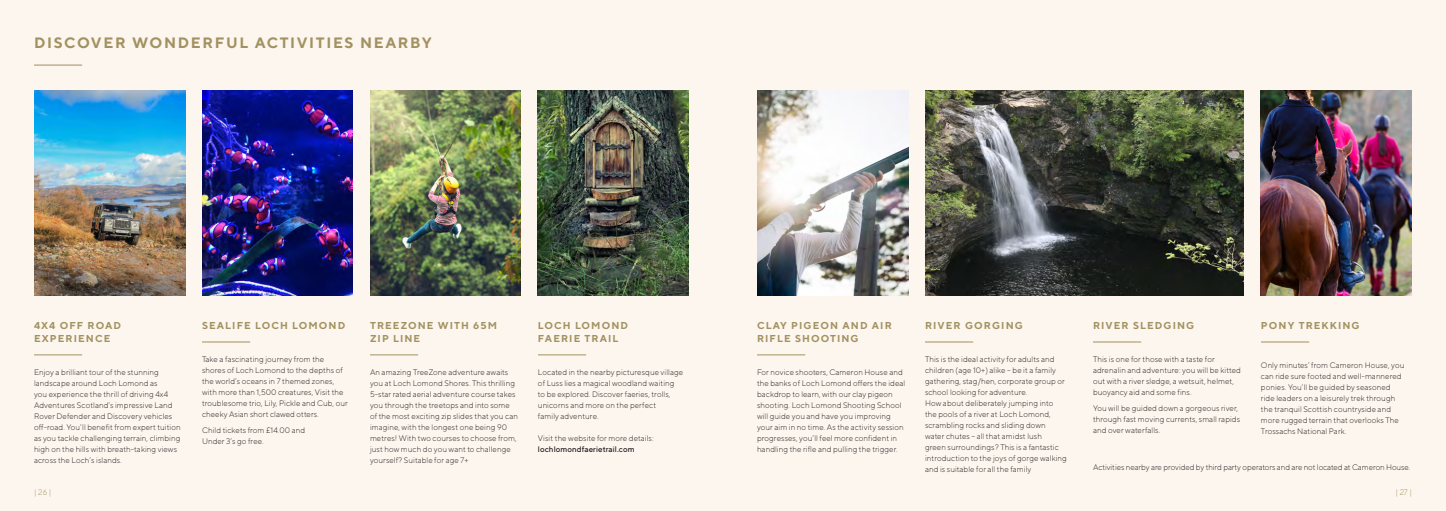
<style>
.page{position:relative;width:1446px;height:511px;background:#fff}
.page>*{position:absolute;margin:0;border:0;box-sizing:border-box;transform-origin:0 0}
.t1{font:700 15px "TT Norms";letter-spacing:.11em;color:#a29161}
.t2{font:700 10px/13px "TT Norms";letter-spacing:.11em;color:#a29161}
.t3{font:300 8px/11px "TT Norms";letter-spacing:.005em;color:#231f20}
.t4{font:500 8px "TT Norms";letter-spacing:.005em;color:#231f20}
.t5{font:300 8px "TT Norms";color:#a29161}
</style>
<div class="page">
<div style="left:0;top:0;width:1446px;height:510px;background:#fcf6ee"></div>
<img style="left:34px;top:91px;width:151px;height:204px">
<hr style="left:34px;top:64px;width:48px;height:1px;background:#a29161">
<hr style="left:202px;top:341px;width:48px;height:1px;background:#a29161">
<hr style="left:538px;top:354px;width:48px;height:1px;background:#a29161">
<hr style="left:34px;top:354px;width:48px;height:1px;background:#a29161">
<hr style="left:370px;top:354px;width:48px;height:1px;background:#a29161">
<img style="left:537px;top:91px;width:152px;height:204px">
<img style="left:202px;top:91px;width:151px;height:204px">
<img style="left:370px;top:91px;width:151px;height:204px">
<img style="left:1261px;top:91px;width:151px;height:204px">
<img style="left:925px;top:91px;width:319px;height:204px">
<img style="left:757px;top:91px;width:151px;height:204px">
<hr style="left:1093px;top:341px;width:48px;height:1px;background:#a29161">
<hr style="left:925px;top:341px;width:48px;height:1px;background:#a29161">
<hr style="left:757px;top:354px;width:48px;height:1px;background:#a29161">
<hr style="left:1261px;top:341px;width:48px;height:1px;background:#a29161">
<h1 class="t1" style="left:34px;top:34px;width:399px">DISCOVER WONDERFUL ACTIVITIES NEARBY</h1>
<p class="t2" style="left:34px;top:318px;width:89px">4X4 OFF ROAD<br>EXPERIENCE</p>
<p class="t3" style="left:34px;top:366px;width:148px">Enjoy a brilliant tour of the stunning landscape around Loch Lomond as<br>you experience the thrill of driving 4x4<br>Adventures Scotland’s impressive Land Rover Defender and Discovery vehicles off-road. You’ll benefit from expert tuition as you tackle challenging terrain, climbing high on the hills with breath-taking views across the Loch’s islands.</p>
<p class="t2" style="left:202px;top:318px;width:145px">SEALIFE LOCH LOMOND</p>
<p class="t3" style="left:202px;top:353px;width:147px">Take a fascinating journey from the shores of Loch Lomond to the depths of the world’s oceans in 7 themed zones, with more than 1,500 creatures, Visit the troublesome trio, Lily, Pickle and Cub, our cheeky Asian short clawed otters.</p>
<p class="t3" style="left:202px;top:424px;width:105px">Child tickets from £14.00 and<br>Under 3’s go free.</p>
<p class="t2" style="left:370px;top:318px;width:129px">TREEZONE WITH 65M<br>ZIP LINE</p>
<p class="t3" style="left:370px;top:366px;width:149px">An amazing TreeZone adventure awaits you at Loch Lomond Shores. This thrilling 5-star rated aerial adventure course takes you through the treetops and into some of the most exciting zip slides that you can imagine, with the longest one being 90 metres! With two courses to choose from, just how much do you want to challenge yourself? Suitable for age 7+</p>
<p class="t2" style="left:538px;top:318px;width:92px">LOCH LOMOND<br>FAERIE TRAIL</p>
<p class="t3" style="left:538px;top:366px;width:147px">Located in the nearby picturesque village of Luss lies a magical woodland waiting to be explored. Discover faeries, trolls, unicorns and more on the perfect<br>family adventure.</p>
<p class="t3" style="left:538px;top:432px;width:117px">Visit the website for more details:</p>
<p class="t4" style="left:538px;top:443px;width:98px">lochlomondfaerietrail.com</p>
<p class="t2" style="left:757px;top:318px;width:136px">CLAY PIGEON AND AIR<br>RIFLE SHOOTING</p>
<p class="t3" style="left:757px;top:366px;width:150px">For novice shooters, Cameron House and the banks of Loch Lomond offers the ideal backdrop to learn, with our clay pigeon shooting. Loch Lomond Shooting School will guide you and have you improving your aim in no time. As the activity session progresses, you’ll feel more confident in handling the rifle and pulling the trigger.</p>
<p class="t2" style="left:925px;top:318px;width:99px">RIVER GORGING</p>
<p class="t3" style="left:925px;top:353px;width:143px">This is the ideal activity for adults and children (age 10+) alike – be it a family gathering, stag/hen, corporate group or school looking for adventure.<br>How about deliberately jumping into the pools of a river at Loch Lomond, scrambling rocks and sliding down water chutes – all that amidst lush<br>green surroundings? This is a fantastic introduction to the joys of gorge walking and is suitable for all the family</p>
<p class="t2" style="left:1093px;top:318px;width:103px">RIVER SLEDGING</p>
<p class="t3" style="left:1093px;top:353px;width:149px">This is one for those with a taste for adrenalin and adventure: you will be kitted out with a river sledge, a wetsuit, helmet, buoyancy aid and some fins.</p>
<p class="t3" style="left:1093px;top:402px;width:149px">You will be guided down a gorgeous river, through fast moving currents, small rapids and over waterfalls.</p>
<p class="t2" style="left:1261px;top:319px;width:100px">PONY TREKKING</p>
<p class="t3" style="left:1261px;top:359px;width:145px">Only minutes’ from Cameron House, you can ride sure footed and well-mannered ponies. You’ll be guided by seasoned ride leaders on a leisurely trek through the tranquil Scottish countryside and more rugged terrain that overlooks The Trossachs National Park.</p>
<p class="t3" style="left:1093px;top:461px;width:319px">Activities nearby are provided by third party operators and are not located at Cameron House.</p>
<p class="t5" style="left:34px;top:487px;width:19px">| 26 |</p>
<p class="t5" style="left:1395px;top:487px;width:18px">| 27 |</p>
</div>
